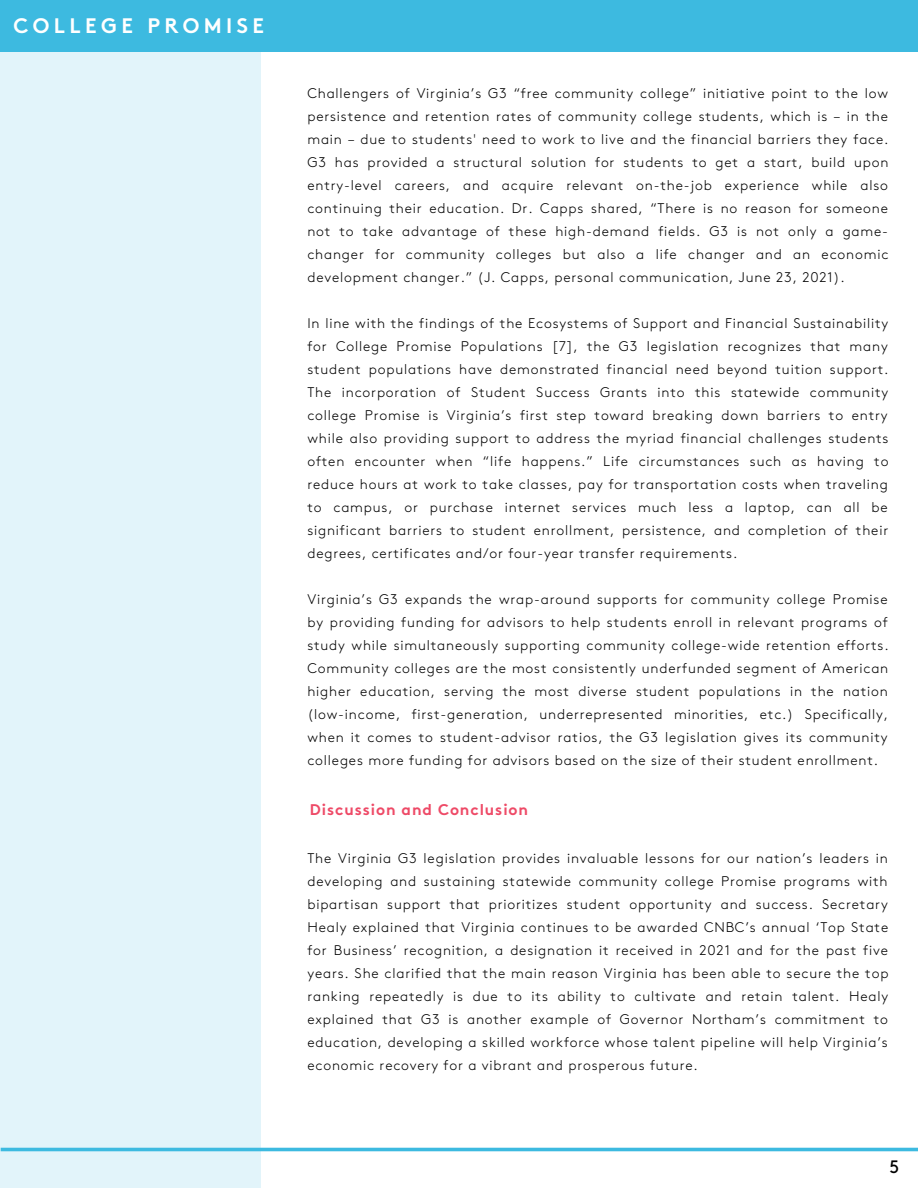
<style>
.page{position:relative;width:918px;height:1188px;background:#fff}
.page>*{position:absolute;margin:0;border:0;box-sizing:border-box;transform-origin:0 0}
.t1{font:21px "Brown Bold Alt";letter-spacing:.21em;color:#fff}
.t2{font:18px "Brown";color:#000}
.t3{font:700 15.45px "Brown";letter-spacing:.06em;color:#ee4a67}
.t4{font:300 13.95px/23px "Brown";letter-spacing:.06em;color:#000;text-align:justify}
</style>
<div class="page">
<div style="left:0;top:51px;width:261px;height:1137px;background:#e2f4fa"></div>
<hr style="left:1px;top:1148px;width:917px;height:3px;background:#3dbae0">
<div style="left:0;top:0;width:918px;height:52px;background:#3dbae0"></div>
<h1 class="t1" style="left:14px;top:18px;width:252px">COLLEGE PROMISE</h1>
<p class="t4" style="left:307px;top:83px;width:583px">Challengers of Virginia’s G3 “free community college” initiative point to the low persistence and retention rates of community college students, which is – in the main – due to students' need to work to live and the financial barriers they face.<br>G3 has provided a structural solution for students to get a start, build upon entry-level careers, and acquire relevant on-the-job experience while also continuing their education. Dr. Capps shared, “There is no reason for someone not to take advantage of these high-demand fields. G3 is not only a game&shy;changer for community colleges but also a life changer and an economic development changer.” (J. Capps, personal communication, June 23, 2021).</p>
<p class="t4" style="left:307px;top:313px;width:583px">In line with the findings of the Ecosystems of Support and Financial Sustainability for College Promise Populations [7], the G3 legislation recognizes that many student populations have demonstrated financial need beyond tuition support.<br>The incorporation of Student Success Grants into this statewide community college Promise is Virginia’s first step toward breaking down barriers to entry while also providing support to address the myriad financial challenges students often encounter when “life happens.” Life circumstances such as having to reduce hours at work to take classes, pay for transportation costs when traveling to campus, or purchase internet services much less a laptop, can all be significant barriers to student enrollment, persistence, and completion of their degrees, certificates and/or four-year transfer requirements.</p>
<p class="t4" style="left:307px;top:589px;width:583px">Virginia’s G3 expands the wrap-around supports for community college Promise by providing funding for advisors to help students enroll in relevant programs of study while simultaneously supporting community college-wide retention efforts.<br>Community colleges are the most consistently underfunded segment of American higher education, serving the most diverse student populations in the nation (low-income, first-generation, underrepresented minorities, etc.) Specifically, when it comes to student-advisor ratios, the G3 legislation gives its community colleges more funding for advisors based on the size of their student enrollment.</p>
<p class="t3" style="left:310px;top:804px;width:220px">Discussion and Conclusion</p>
<p class="t4" style="left:307px;top:848px;width:583px">The Virginia G3 legislation provides invaluable lessons for our nation’s leaders in developing and sustaining statewide community college Promise programs with bipartisan support that prioritizes student opportunity and success. Secretary Healy explained that Virginia continues to be awarded CNBC’s annual ‘Top State for Business’ recognition, a designation it received in 2021 and for the past five years. She clarified that the main reason Virginia has been able to secure the top ranking repeatedly is due to its ability to cultivate and retain talent. Healy explained that G3 is another example of Governor Northam’s commitment to education, developing a skilled workforce whose talent pipeline will help Virginia’s economic recovery for a vibrant and prosperous future.</p>
<p class="t2" style="left:889px;top:1160px;width:11px">5</p>
</div>
